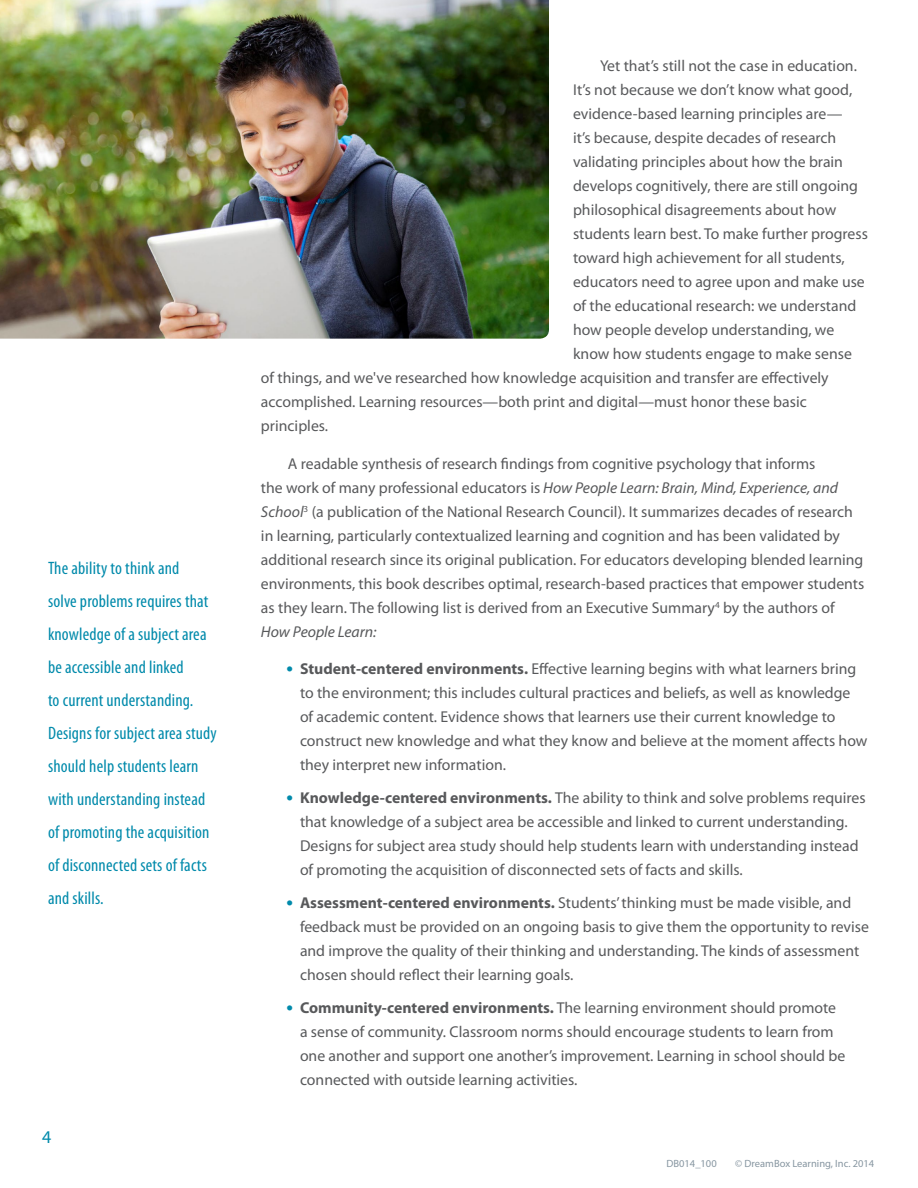
<style>
.page{position:relative;width:918px;height:1188px;background:#fff}
.page>*{position:absolute;margin:0;border:0;box-sizing:border-box;transform-origin:0 0}
.t1{font:condensed 18px/33px "Myriad Pro";letter-spacing:.01em;color:#008aab}
.t2{font:18px "Myriad Pro";color:#008aab}
.t3{font:15.75px/24px "Myriad Pro";color:#58595b}
.t4{font:10.5px "Myriad Pro";color:#8796a1}
.s1{font-style:italic}
.s2{font-weight:700;font-size:19.5px;color:#008aab}
.s3{font-weight:700}
</style>
<div class="page">
<img style="left:0;top:0;width:549px;height:339px">
<p class="t1" style="left:48px;top:551px;width:170px">The ability to think and<br>solve problems requires that knowledge of a subject area be accessible and linked<br>to current understanding.<br>Designs for subject area study should help students learn with understanding instead of promoting the acquisition of disconnected sets of facts and skills.</p>
<p class="t2" style="left:42px;top:1126px;width:11px">4</p>
<p class="t3" style="left:600px;top:54px;width:258px">Yet that’s still not the case in education.</p>
<p class="t3" style="left:573px;top:78px;width:281px">It’s not because we don’t know what good,</p>
<p class="t3" style="left:573px;top:102px;width:271px">evidence-based learning principles are—</p>
<p class="t3" style="left:573px;top:126px;width:265px">it’s because, despite decades of research</p>
<p class="t3" style="left:573px;top:150px;width:272px">validating principles about how the brain</p>
<p class="t3" style="left:573px;top:174px;width:286px">develops cognitively, there are still ongoing</p>
<p class="t3" style="left:573px;top:198px;width:265px">philosophical disagreements about how</p>
<p class="t3" style="left:573px;top:222px;width:296px">students learn best. To make further progress</p>
<p class="t3" style="left:573px;top:246px;width:273px">toward high achievement for all students,</p>
<p class="t3" style="left:573px;top:270px;width:293px">educators need to agree upon and make use</p>
<p class="t3" style="left:573px;top:294px;width:285px">of the educational research: we understand</p>
<p class="t3" style="left:573px;top:318px;width:263px">how people develop understanding, we</p>
<p class="t3" style="left:573px;top:342px;width:280px">know how students engage to make sense</p>
<p class="t3" style="left:261px;top:366px;width:569px">of things, and we've researched how knowledge acquisition and transfer are effectively</p>
<p class="t3" style="left:261px;top:390px;width:547px">accomplished. Learning resources—both print and digital—must honor these basic</p>
<p class="t3" style="left:261px;top:414px;width:69px">principles.</p>
<p class="t3" style="left:261px;top:451px;width:605px;text-indent:27px">A readable synthesis of research findings from cognitive psychology that informs<br>the work of many professional educators is <span class="s1">How People Learn: Brain, Mind, Experience, and School</span><sup>3</sup> (a publication of the National Research Council). It summarizes decades of research in learning, particularly contextualized learning and cognition and has been validated by additional research since its original publication. For educators developing blended learning environments, this book describes optimal, research-based practices that empower students as they learn. The following list is derived from an Executive Summary<sup>4</sup> by the authors of <span class="s1">How People Learn:</span></p>
<p class="t3" style="left:300px;top:657px;width:569px;text-indent:-14px"><span class="s2">•</span> <span class="s3">Student-centered environments.</span> Effective learning begins with what learners bring to the environment; this includes cultural practices and beliefs, as well as knowledge of academic content. Evidence shows that learners use their current knowledge to construct new knowledge and what they know and believe at the moment affects how they interpret new information.</p>
<p class="t3" style="left:300px;top:786px;width:567px;text-indent:-14px"><span class="s2">•</span> <span class="s3">Knowledge-centered environments.</span> The ability to think and solve problems requires that knowledge of a subject area be accessible and linked to current understanding.<br>Designs for subject area study should help students learn with understanding instead of promoting the acquisition of disconnected sets of facts and skills.</p>
<p class="t3" style="left:300px;top:891px;width:570px;text-indent:-14px"><span class="s2">•</span> <span class="s3">Assessment-centered environments.</span> Students’ thinking must be made visible, and feedback must be provided on an ongoing basis to give them the opportunity to revise and improve the quality of their thinking and understanding. The kinds of assessment chosen should reflect their learning goals.</p>
<p class="t3" style="left:300px;top:996px;width:547px;text-indent:-14px"><span class="s2">•</span> <span class="s3">Community-centered environments.</span> The learning environment should promote a sense of community. Classroom norms should encourage students to learn from one another and support one another’s improvement. Learning in school should be connected with outside learning activities.</p>
<p class="t4" style="left:666px;top:1157px;width:52px">DB014_100</p>
<p class="t4" style="left:735px;top:1157px;width:140px">© DreamBox Learning, Inc. 2014</p>
</div>
